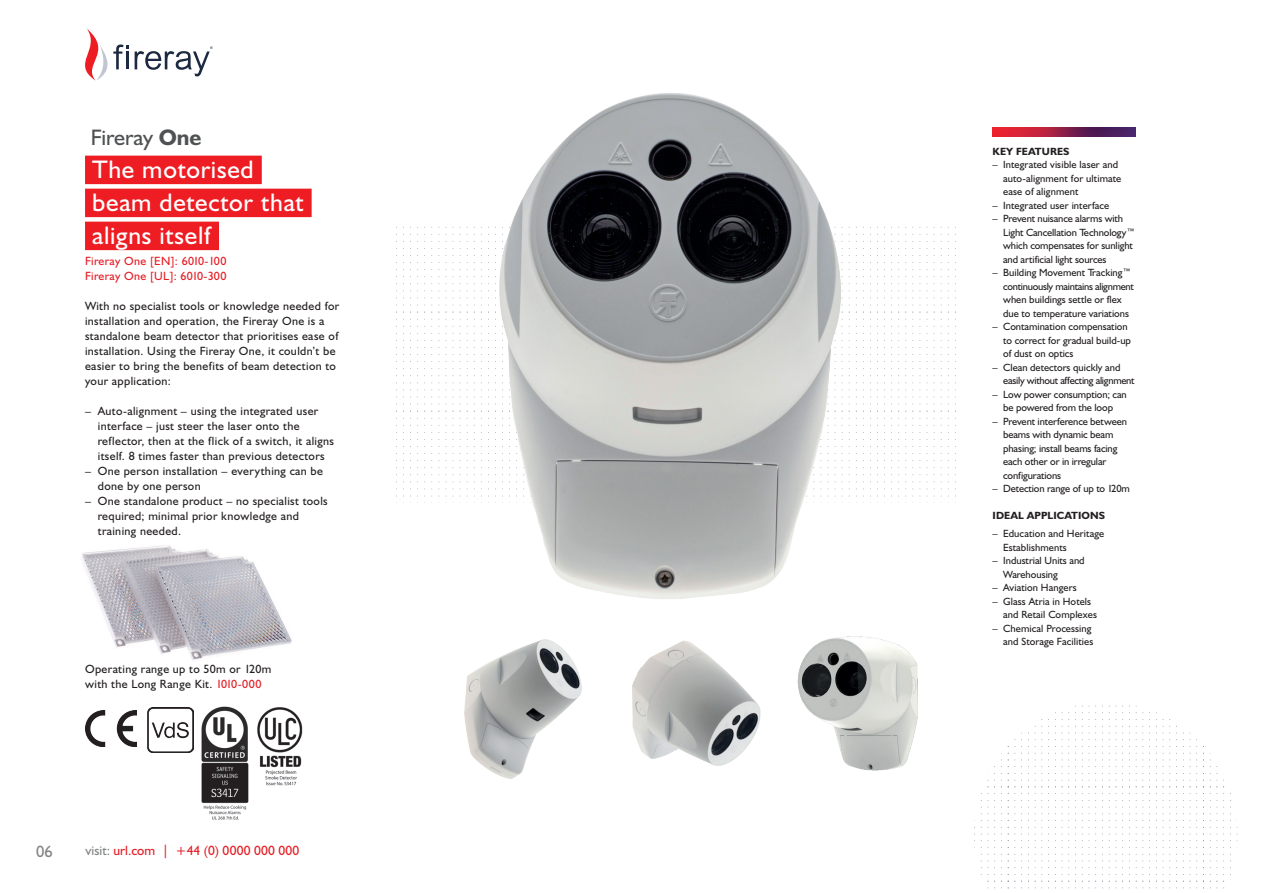
<style>
.page{position:relative;width:1263px;height:893px;background:#fff}
.page>*{position:absolute;margin:0;border:0;box-sizing:border-box;transform-origin:0 0}
.t1{font:25.5px "Humanist 521 BT";letter-spacing:.03em;color:#fff}
.t2{font:22.5px "Humanist 521 BT";letter-spacing:-.005em;color:#4f5152}
.t3{font:16.5px "Humanist 521 BT";color:#838485}
.t4{font:13.5px "Humanist 521 BT";color:#e41e25}
.t5{font:12px/15px "Humanist 521 BT";letter-spacing:.03em;color:#231f20}
.t6{font:12px "Humanist 521 BT";letter-spacing:.025em;color:#e41e25}
.Paragraph_Style_3{font:10.5px/13.5px "Humanist 521 BT";color:#231f20}
.Paragraph_Style_3-2{font:10.5px/13.5px "Humanist 521 BT";letter-spacing:-.025em;color:#231f20}
.t7{font:700 10.5px "Humanist 521 BT";letter-spacing:.01em;color:#231f20}
.s1{font-weight:700}
.s2{color:#e41e25}
.s3{color:#838485}
</style>
<div class="page">
<div style="left:85px;top:156px;width:177px;height:28px;background:#ee1d23"></div>
<div style="left:85px;top:189px;width:227px;height:28px;background:#ee1d23"></div>
<div style="left:85px;top:222px;width:134px;height:28px;background:#ee1d23"></div>
<svg style="left:992px;top:128px;width:143px;height:8px"></svg>
<img style="left:85px;top:711px;width:51px;height:36px">
<img style="left:201px;top:706px;width:48px;height:114px">
<img style="left:148px;top:707px;width:45px;height:46px">
<img style="left:257px;top:707px;width:46px;height:79px">
<img style="left:81px;top:545px;width:211px;height:116px">
<img style="left:495px;top:93px;width:355px;height:506px">
<img style="left:464px;top:639px;width:118px;height:140px">
<img style="left:632px;top:641px;width:129px;height:125px">
<img style="left:797px;top:636px;width:121px;height:135px">
<svg style="left:135px;top:46px;width:78px;height:30px"></svg>
<svg style="left:85px;top:29px;width:44px;height:52px"></svg>
<p class="t2" style="left:91px;top:124px;width:112px">Fireray <span class="s1">One</span></p>
<p class="t1" style="left:92px;top:154px;width:163px">The motorised</p>
<p class="t1" style="left:92px;top:187px;width:213px">beam detector that</p>
<p class="t1" style="left:92px;top:220px;width:120px">aligns itself</p>
<p class="t6" style="left:85px;top:254px;width:143px">Fireray One [EN]: 6010-100</p>
<p class="t6" style="left:85px;top:269px;width:143px">Fireray One [UL]: 6010-300</p>
<p class="t5" style="left:85px;top:299px;width:256px">With no specialist tools or knowledge needed for installation and operation, the Fireray One is a standalone beam detector that prioritises ease of installation. Using the Fireray One, it couldn’t be easier to bring the benefits of beam detection to your application:</p>
<p class="t5" style="left:98px;top:404px;width:238px;text-indent:-13px">– Auto-alignment – using the integrated user interface – just steer the laser onto the reflector, then at the flick of a switch, it aligns itself. 8 times faster than previous detectors</p>
<p class="t5" style="left:98px;top:464px;width:227px;text-indent:-13px">– One person installation – everything can be done by one person</p>
<p class="t5" style="left:98px;top:494px;width:231px;text-indent:-13px">– One standalone product – no specialist tools required; minimal prior knowledge and training needed.</p>
<p class="t5" style="left:85px;top:662px;width:188px">Operating range up to 50m or 120m with the Long Range Kit. <span class="s2">1010-000</span></p>
<p class="t3" style="left:36px;top:841px;width:18px">06</p>
<p class="t4" style="left:86px;top:842px;width:215px"><span class="s3">visit:</span> url.com | +44 (0) 0000 000 000</p>
<p class="t7" style="left:992px;top:144px;width:78px">KEY FEATURES</p>
<p class="Paragraph_Style_3" style="left:1003px;top:158px;width:120px;text-indent:-11px">– Integrated visible laser and auto-alignment for ultimate ease of alignment</p>
<p class="Paragraph_Style_3" style="left:992px;top:198px;width:118px">– Integrated user interface</p>
<p class="Paragraph_Style_3" style="left:1003px;top:212px;width:133px;text-indent:-11px">– Prevent nuisance alarms with<br>Light Cancellation Technology™ which compensates for sunlight and artificial light sources</p>
<p class="Paragraph_Style_3" style="left:1003px;top:266px;width:132px;text-indent:-11px">– Building Movement Tracking™ continuously maintains alignment when buildings settle or flex due to temperature variations</p>
<p class="Paragraph_Style_3" style="left:1003px;top:320px;width:129px;text-indent:-11px">– Contamination compensation to correct for gradual build-up of dust on optics</p>
<p class="Paragraph_Style_3-2" style="left:1003px;top:360px;width:133px;text-indent:-11px">– Clean detectors quickly and easily without affecting alignment</p>
<p class="Paragraph_Style_3" style="left:992px;top:387px;width:136px;text-align:center">– Low power consumption; can be powered from the loop</p>
<p class="Paragraph_Style_3" style="left:1003px;top:414px;width:125px;text-indent:-11px">– Prevent interference between beams with dynamic beam phasing; install beams facing each other or in irregular configurations</p>
<p class="Paragraph_Style_3" style="left:992px;top:482px;width:139px">– Detection range of up to 120m</p>
<p class="t7" style="left:992px;top:509px;width:114px">IDEAL APPLICATIONS</p>
<p class="Paragraph_Style_3" style="left:1003px;top:527px;width:103px;text-indent:-11px">– Education and Heritage<br>Establishments</p>
<p class="Paragraph_Style_3" style="left:1003px;top:554px;width:83px;text-indent:-11px">– Industrial Units and<br>Warehousing</p>
<p class="Paragraph_Style_3" style="left:992px;top:581px;width:86px">– Aviation Hangers</p>
<p class="Paragraph_Style_3" style="left:1003px;top:594px;width:95px;text-indent:-11px">– Glass Atria in Hotels and Retail Complexes</p>
<p class="Paragraph_Style_3" style="left:992px;top:621px;width:102px;text-align:right">– Chemical Processing and Storage Facilities</p>
</div>
